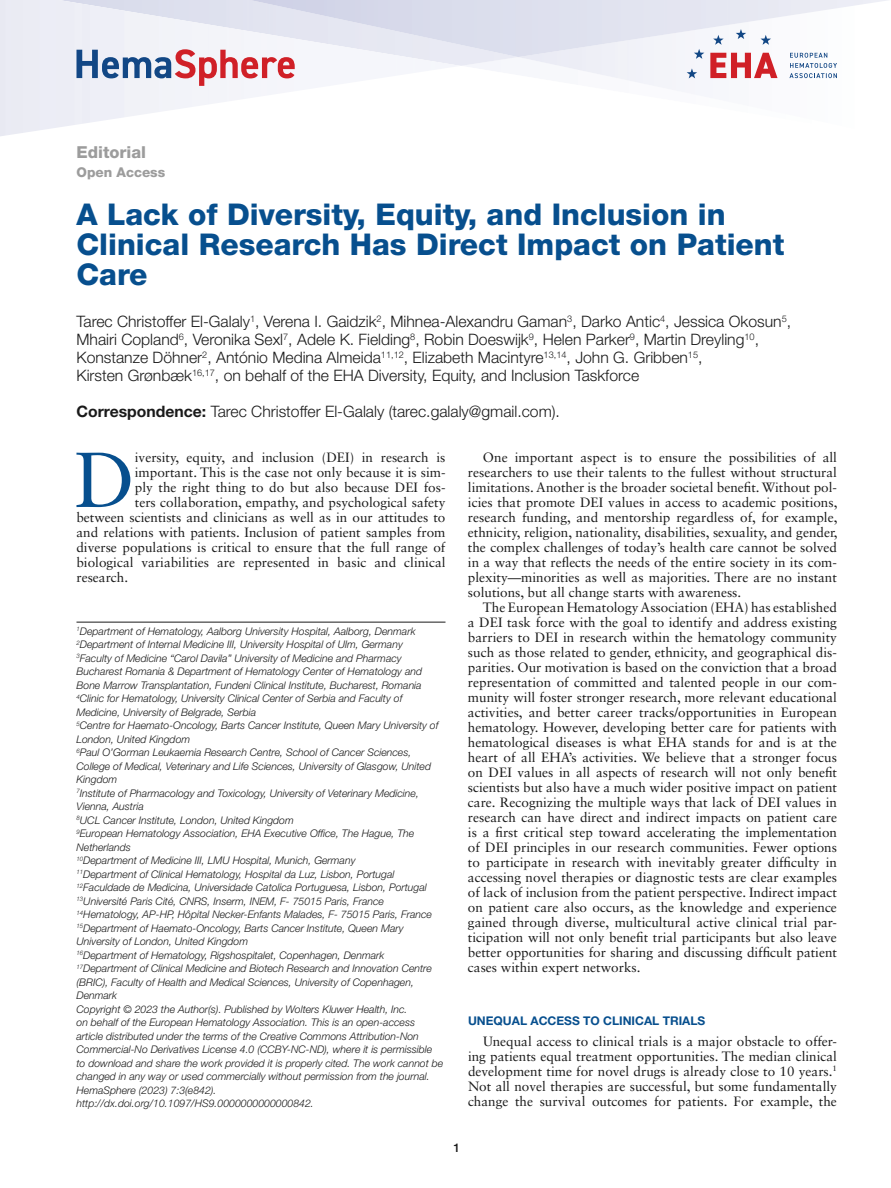
<style>
.page{position:relative;width:891px;height:1188px;background:#fff}
.page>*{position:absolute;margin:0;border:0;box-sizing:border-box;transform-origin:0 0}
.t1{font:78px "Sabon LT Std";color:#074f8e}
.t2{font:800 30px/30px "Helvetica Neue LT Std";color:#074f8e}
.t3{font:800 16.5px "Helvetica Neue LT Std";color:#9c9c9c}
.t4{font:300 15.75px/18px "Helvetica Neue LT Std";color:#1a1a1a}
.t5{font:13.5px/15px "Sabon LT Std";color:#1a1a1a;text-align:justify}
.t6{font:800 13.5px "Helvetica Neue LT Std";color:#9c9c9c}
.t7{font:700 12px "Helvetica Neue LT Std";color:#074f8e}
.t8{font:500 12px "Helvetica Neue LT Std";color:#1a1a1a}
.t9{font:italic 300 10.5px/13.5px "Helvetica Neue LT Std";color:#1a1a1a}
.s1{font-weight:700}
</style>
<div class="page">
<img style="left:250px;top:0;width:637px;height:57px">
<svg style="left:461px;top:29px;width:426px;height:63px"></svg>
<svg style="left:76px;top:49px;width:219px;height:37px"></svg>
<hr style="left:76px;top:622px;width:370px;height:1px;background:#1a1a1a">
<p class="t3" style="left:76px;top:142px;width:71px">Editorial</p>
<p class="t6" style="left:76px;top:165px;width:90px">Open Access</p>
<h2 class="t2" style="left:76px;top:200px;width:709px">A Lack of Diversity, Equity, and Inclusion in<br>Clinical Research Has Direct Impact on Patient<br>Care</h2>
<p class="t4" style="left:76px;top:314px;width:716px">Tarec Christoffer El-Galaly<sup>1</sup>, Verena I. Gaidzik<sup>2</sup>, Mihnea-Alexandru Gaman<sup>3</sup>, Darko Antic<sup>4</sup>, Jessica Okosun<sup>5</sup>, Mhairi Copland<sup>6</sup>, Veronika Sexl<sup>7</sup>, Adele K. Fielding<sup>8</sup>, Robin Doeswijk<sup>9</sup>, Helen Parker<sup>9</sup>, Martin Dreyling<sup>10</sup>, Konstanze Döhner<sup>2</sup>, António Medina Almeida<sup>11,12</sup>, Elizabeth Macintyre<sup>13,14</sup>, John G. Gribben<sup>15</sup>,<br>Kirsten Grønbæk<sup>16,17</sup>, on behalf of the EHA Diversity, Equity, and Inclusion Taskforce</p>
<p class="t4" style="left:76px;top:404px;width:485px"><span class="s1">Correspondence:</span> Tarec Christoffer El-Galaly (tarec.galaly@gmail.com).</p>
<h1 class="t1" style="left:74px;top:447px;width:62px">D</h1>
<p class="t5" style="left:135px;top:451px;width:312px">iversity, equity, and inclusion (DEI) in research is</p>
<p class="t5" style="left:468px;top:451px;width:371px;text-indent:15px">One important aspect is to ensure the possibilities of all researchers to use their talents to the fullest without structural limitations. Another is the broader societal benefit. Without pol&shy;icies that promote DEI values in access to academic positions, research funding, and mentorship regardless of, for example, ethnicity, religion, nationality, disabilities, sexuality, and gender, the complex challenges of today’s health care cannot be solved in a way that reflects the needs of the entire society in its com&shy;plexity—minorities as well as majorities. There are no instant solutions, but all change starts with awareness.</p>
<p class="t5" style="left:468px;top:601px;width:371px;text-indent:15px">The European Hematology Association (EHA) has established a DEI task force with the goal to identify and address existing barriers to DEI in research within the hematology community such as those related to gender, ethnicity, and geographical dis&shy;parities. Our motivation is based on the conviction that a broad representation of committed and talented people in our com&shy;munity will foster stronger research, more relevant educational activities, and better career tracks/opportunities in European hematology. However, developing better care for patients with hematological diseases is what EHA stands for and is at the heart of all EHA’s activities. We believe that a stronger focus on DEI values in all aspects of research will not only benefit scientists but also have a much wider positive impact on patient care. Recognizing the multiple ways that lack of DEI values in research can have direct and indirect impacts on patient care is a first critical step toward accelerating the implementation of DEI principles in our research communities. Fewer options to participate in research with inevitably greater difficulty in accessing novel therapies or diagnostic tests are clear examples of lack of inclusion from the patient perspective. Indirect impact on patient care also occurs, as the knowledge and experience gained through diverse, multicultural active clinical trial par&shy;ticipation will not only benefit trial participants but also leave better opportunities for sharing and discussing difficult patient cases within expert networks.</p>
<p class="t5" style="left:135px;top:466px;width:312px">important. This is the case not only because it is sim-</p>
<p class="t5" style="left:135px;top:481px;width:312px">ply the right thing to do but also because DEI fos-</p>
<p class="t5" style="left:135px;top:496px;width:312px">ters collaboration, empathy, and psychological safety</p>
<p class="t5" style="left:76px;top:511px;width:370px">between scientists and clinicians as well as in our attitudes to</p>
<p class="t5" style="left:76px;top:526px;width:370px">and relations with patients. Inclusion of patient samples from</p>
<p class="t5" style="left:76px;top:541px;width:370px">diverse populations is critical to ensure that the full range of</p>
<p class="t5" style="left:76px;top:556px;width:371px">biological variabilities are represented in basic and clinical</p>
<p class="t5" style="left:76px;top:571px;width:53px">research.</p>
<p class="t9" style="left:76px;top:625px;width:368px"><sup>1</sup>Department of Hematology, Aalborg University Hospital, Aalborg, Denmark <sup>2</sup>Department of Internal Medicine III, University Hospital of Ulm, Germany<br><sup>3</sup>Faculty of Medicine “Carol Davila” University of Medicine and Pharmacy Bucharest Romania &amp; Department of Hematology Center of Hematology and Bone Marrow Transplantation, Fundeni Clinical Institute, Bucharest, Romania <sup>4</sup>Clinic for Hematology, University Clinical Center of Serbia and Faculty of Medicine, University of Belgrade, Serbia<br><sup>5</sup>Centre for Haemato-Oncology, Barts Cancer Institute, Queen Mary University of London, United Kingdom<br><sup>6</sup>Paul O’Gorman Leukaemia Research Centre, School of Cancer Sciences, College of Medical, Veterinary and Life Sciences, University of Glasgow, United Kingdom<br><sup>7</sup>Institute of Pharmacology and Toxicology, University of Veterinary Medicine, Vienna, Austria<br><sup>8</sup>UCL Cancer Institute, London, United Kingdom<br><sup>9</sup>European Hematology Association, EHA Executive Office, The Hague, The Netherlands<br><sup>10</sup>Department of Medicine III, LMU Hospital, Munich, Germany<br><sup>11</sup>Department of Clinical Hematology, Hospital da Luz, Lisbon, Portugal <sup>12</sup>Faculdade de Medicina, Universidade Catolica Portuguesa, Lisbon, Portugal <sup>13</sup>Université Paris Cité, CNRS, Inserm, INEM, F- 75015 Paris, France <sup>14</sup>Hematology, AP-HP, Hôpital Necker-Enfants Malades, F- 75015 Paris, France <sup>15</sup>Department of Haemato-Oncology, Barts Cancer Institute, Queen Mary University of London, United Kingdom<br><sup>16</sup>Department of Hematology, Rigshospitalet, Copenhagen, Denmark <sup>17</sup>Department of Clinical Medicine and Biotech Research and Innovation Centre (BRIC), Faculty of Health and Medical Sciences, University of Copenhagen, Denmark<br>Copyright © 2023 the Author(s). Published by Wolters Kluwer Health, Inc.<br>on behalf of the European Hematology Association. This is an open-access article distributed under the terms of the Creative Commons Attribution-Non Commercial-No Derivatives License 4.0 (CCBY-NC-ND), where it is permissible to download and share the work provided it is properly cited. The work cannot be changed in any way or used commercially without permission from the journal.<br>HemaSphere (2023) 7:3(e842). http://dx.doi.org/10.1097/HS9.0000000000000842.</p>
<p class="t7" style="left:468px;top:1013px;width:239px">UNEQUAL ACCESS TO CLINICAL TRIALS</p>
<p class="t5" style="left:468px;top:1035px;width:370px;text-indent:15px">Unequal access to clinical trials is a major obstacle to offer&shy;ing patients equal treatment opportunities. The median clinical development time for novel drugs is already close to 10 years.<sup>1<br></sup>Not all novel therapies are successful, but some fundamentally change the survival outcomes for patients. For example, the</p>
<p class="t8" style="left:453px;top:1141px;width:8px">1</p>
</div>
